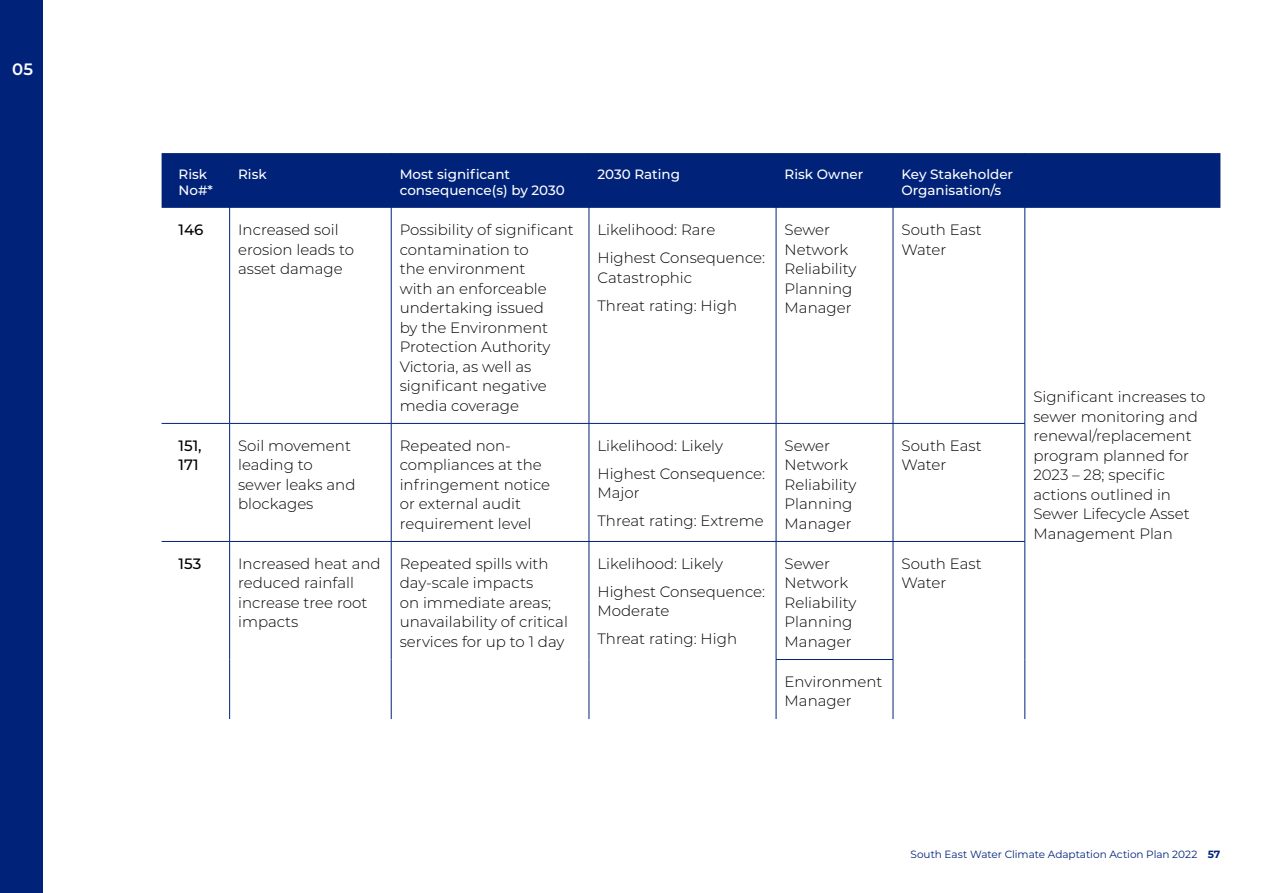
<style>
.page{position:relative;width:1263px;height:893px;background:#fff}
.page>*{position:absolute;margin:0;border:0;box-sizing:border-box;transform-origin:0 0}
.t1{font:600 16.5px "Montserrat";color:#fff}
.t2{font:300 15px/19.5px "Montserrat";color:#000}
.t3{font:500 15px/19.5px "Montserrat";color:#000}
.t4{font:500 13.5px/16.2px "Montserrat";color:#fff}
.t5{font:10.5px "Montserrat";color:#002379}
.s1{font-weight:700}
</style>
<div class="page">
<div style="left:0;top:0;width:43px;height:893px;background:#002379"></div>
<div style="left:162px;top:153px;width:1058px;height:55px;background:#002379"></div>
<hr style="left:229px;top:153px;width:1px;height:55px;background:#002379">
<hr style="left:391px;top:153px;width:1px;height:55px;background:#002379">
<hr style="left:589px;top:153px;width:1px;height:55px;background:#002379">
<hr style="left:776px;top:153px;width:1px;height:55px;background:#002379">
<hr style="left:893px;top:153px;width:1px;height:55px;background:#002379">
<hr style="left:1024px;top:153px;width:1px;height:55px;background:#002379">
<hr style="left:229px;top:208px;width:1px;height:215px;background:#002379">
<hr style="left:391px;top:208px;width:1px;height:215px;background:#002379">
<hr style="left:589px;top:208px;width:1px;height:215px;background:#002379">
<hr style="left:776px;top:208px;width:1px;height:215px;background:#002379">
<hr style="left:893px;top:208px;width:1px;height:215px;background:#002379">
<hr style="left:1024px;top:208px;width:1px;height:215px;background:#002379">
<hr style="left:229px;top:424px;width:1px;height:117px;background:#002379">
<hr style="left:391px;top:424px;width:1px;height:117px;background:#002379">
<hr style="left:589px;top:424px;width:1px;height:117px;background:#002379">
<hr style="left:776px;top:424px;width:1px;height:117px;background:#002379">
<hr style="left:893px;top:424px;width:1px;height:117px;background:#002379">
<hr style="left:1024px;top:424px;width:1px;height:117px;background:#002379">
<hr style="left:229px;top:542px;width:1px;height:117px;background:#002379">
<hr style="left:391px;top:542px;width:1px;height:117px;background:#002379">
<hr style="left:589px;top:542px;width:1px;height:117px;background:#002379">
<hr style="left:776px;top:542px;width:1px;height:117px;background:#002379">
<hr style="left:893px;top:542px;width:1px;height:117px;background:#002379">
<hr style="left:1024px;top:542px;width:1px;height:117px;background:#002379">
<hr style="left:229px;top:659px;width:1px;height:60px;background:#002379">
<hr style="left:391px;top:659px;width:1px;height:60px;background:#002379">
<hr style="left:589px;top:659px;width:1px;height:60px;background:#002379">
<hr style="left:776px;top:660px;width:1px;height:59px;background:#002379">
<hr style="left:893px;top:660px;width:1px;height:59px;background:#002379">
<hr style="left:1024px;top:659px;width:1px;height:60px;background:#002379">
<hr style="left:162px;top:541px;width:68px;height:1px;background:#002379">
<hr style="left:230px;top:541px;width:161px;height:1px;background:#002379">
<hr style="left:391px;top:541px;width:198px;height:1px;background:#002379">
<hr style="left:589px;top:541px;width:187px;height:1px;background:#002379">
<hr style="left:776px;top:541px;width:117px;height:1px;background:#002379">
<hr style="left:893px;top:541px;width:132px;height:1px;background:#002379">
<hr style="left:776px;top:659px;width:117px;height:1px;background:#002379">
<hr style="left:162px;top:423px;width:68px;height:1px;background:#002379">
<hr style="left:230px;top:423px;width:161px;height:1px;background:#002379">
<hr style="left:391px;top:423px;width:198px;height:1px;background:#002379">
<hr style="left:589px;top:423px;width:187px;height:1px;background:#002379">
<hr style="left:776px;top:423px;width:117px;height:1px;background:#002379">
<hr style="left:893px;top:423px;width:132px;height:1px;background:#002379">
<p class="t1" style="left:12px;top:58px;width:22px">05</p>
<p class="t4" style="left:179px;top:165px;width:36px">Risk<br>No#*</p>
<p class="t4" style="left:238px;top:165px;width:30px">Risk</p>
<p class="t4" style="left:400px;top:165px;width:167px">Most significant consequence(s) by 2030</p>
<p class="t4" style="left:597px;top:165px;width:84px">2030 Rating</p>
<p class="t4" style="left:784px;top:165px;width:80px">Risk Owner</p>
<p class="t4" style="left:901px;top:165px;width:113px">Key Stakeholder<br>Organisation/s</p>
<p class="t3" style="left:179px;top:219px;width:26px">146</p>
<p class="t2" style="left:238px;top:220px;width:117px">Increased soil erosion leads to asset damage</p>
<p class="t2" style="left:400px;top:220px;width:176px">Possibility of significant contamination to<br>the environment<br>with an enforceable undertaking issued<br>by the Environment<br>Protection Authority<br>Victoria, as well as significant negative media coverage</p>
<p class="t2" style="left:597px;top:215px;width:169px;line-height:28px">Likelihood: Rare<br>Highest Consequence:</p>
<p class="t2" style="left:784px;top:220px;width:73px">Sewer<br>Network<br>Reliability<br>Planning<br>Manager</p>
<p class="t2" style="left:901px;top:220px;width:82px">South East<br>Water</p>
<p class="t2" style="left:597px;top:263px;width:141px;line-height:28px">Catastrophic<br>Threat rating: High</p>
<p class="t3" style="left:179px;top:435px;width:25px">151,<br>171</p>
<p class="t2" style="left:238px;top:435px;width:119px">Soil movement leading to sewer leaks and blockages</p>
<p class="t2" style="left:400px;top:435px;width:152px">Repeated non&shy;compliances at the infringement notice or external audit requirement level</p>
<p class="t2" style="left:597px;top:431px;width:169px;line-height:28px">Likelihood: Likely<br>Highest Consequence:</p>
<p class="t2" style="left:597px;top:478px;width:168px;line-height:28px">Major<br>Threat rating: Extreme</p>
<p class="t3" style="left:179px;top:553px;width:24px">153</p>
<p class="t2" style="left:238px;top:553px;width:144px">Increased heat and reduced rainfall increase tree root impacts</p>
<p class="t2" style="left:400px;top:553px;width:170px">Repeated spills with day-scale impacts<br>on immediate areas; unavailability of critical services for up to 1 day</p>
<p class="t2" style="left:597px;top:549px;width:169px;line-height:28px">Likelihood: Likely<br>Highest Consequence:</p>
<p class="t2" style="left:597px;top:596px;width:141px;line-height:28px">Moderate<br>Threat rating: High</p>
<p class="t2" style="left:784px;top:435px;width:73px">Sewer<br>Network<br>Reliability<br>Planning<br>Manager</p>
<p class="t2" style="left:901px;top:435px;width:82px">South East<br>Water</p>
<p class="t2" style="left:784px;top:553px;width:73px">Sewer<br>Network<br>Reliability<br>Planning<br>Manager</p>
<p class="t2" style="left:901px;top:553px;width:82px">South East<br>Water</p>
<p class="t2" style="left:784px;top:671px;width:99px">Environment<br>Manager</p>
<p class="t2" style="left:1033px;top:387px;width:173px">Significant increases to sewer monitoring and renewal/replacement program planned for<br>2023 – 28; specific actions outlined in<br>Sewer Lifecycle Asset<br>Management Plan</p>
<p class="t5" style="left:910px;top:847px;width:311px">South East Water Climate Adaptation Action Plan 2022 <span class="s1">57</span></p>
</div>
